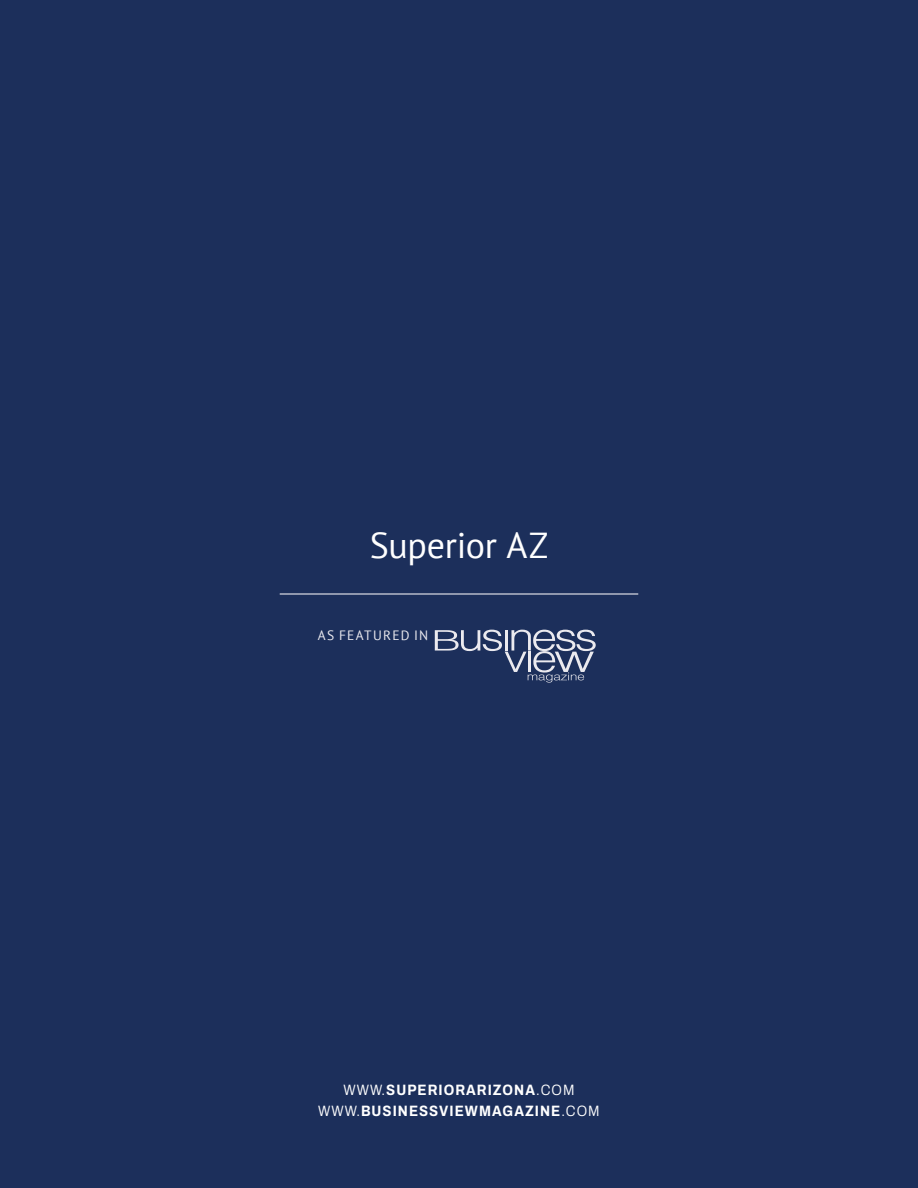
<style>
.page{position:relative;width:918px;height:1188px;background:#1c2f5b}
.page>*{position:absolute;margin:0;border:0;box-sizing:border-box;transform-origin:0 0}
.t1{font:36px "PT Sans";letter-spacing:-.01em;color:#fff}
.t2{font:700 semi-condensed 15px/21px "Archivo";letter-spacing:.07em;color:#fff;text-align:center}
.t3{font:13.5px "PT Sans";letter-spacing:.09em;color:#ebeaef}
.s1{font-weight:300}
</style>
<div class="page">
<hr style="left:280px;top:593px;width:358px;height:2px;background:#ebeaef">
<svg style="left:435px;top:630px;width:161px;height:53px;background:#49587b"></svg>
<h1 class="t1" style="left:370px;top:523px;width:180px">Superior AZ</h1>
<p class="t3" style="left:318px;top:626px;width:112px">AS FEATURED IN</p>
<p class="t2" style="left:318px;top:1079px;width:283px"><span class="s1">WWW.</span>SUPERIORARIZONA<span class="s1">.COM<br>WWW.</span>BUSINESSVIEWMAGAZINE<span class="s1">.COM</span></p>
</div>
